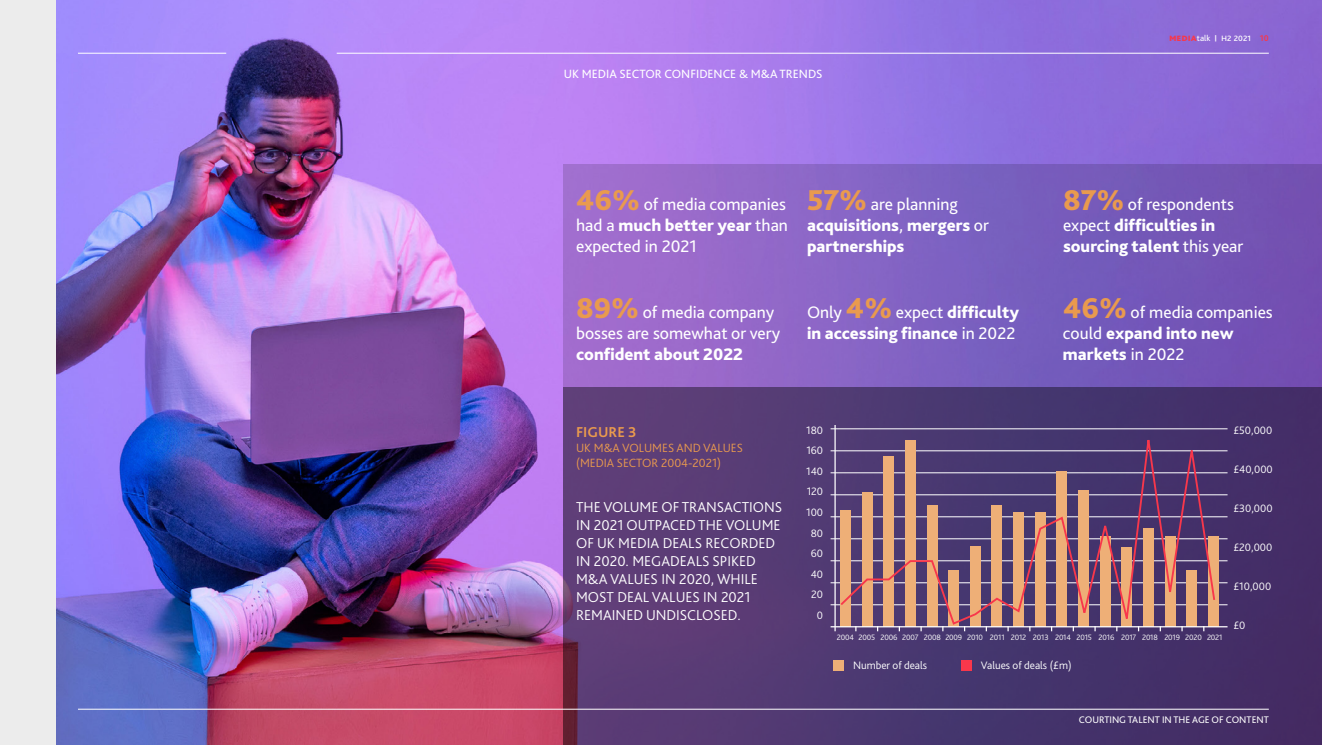
<style>
.page{position:relative;width:1322px;height:745px;background:#fff}
.page>*{position:absolute;margin:0;border:0;box-sizing:border-box;transform-origin:0 0}
.t1{font:800 17.5px/21px "Bliss Pro";color:#fff}
.t2{font:17.5px/21px "Bliss Pro";color:#fff}
.t3{font:300 15px/18px "Bliss Pro";color:#fff}
.t4{font:700 15px "Bliss Pro";color:#e99a4e}
.t5{font:300 12.5px/15px "Bliss Pro";color:#e99a4e}
.t6{font:12.5px "Bliss Pro";color:#fff}
.t7{font:300 11.25px/20.6px "Bliss Pro";color:#fff;text-align:right}
.t8{font:10px "Bliss Pro";color:#fff}
.t9{font:300 8.12px "Bliss Pro";letter-spacing:-.02em;color:#fff}
.s1{font-weight:800;color:#f8374b}
.s2{font-size:8.75px}
.s3{font-weight:800;font-size:6.25px}
.s4{font-weight:700;font-size:8.75px;color:#f8374b}
.s5{font-weight:800;font-size:30px;color:#e99a4e}
.s6{font-weight:800}
.s7{font-size:30px;color:#e99a4e}
.s8{font-weight:400}
</style>
<div class="page">
<img style="left:56px;top:0;width:1266px;height:744px">
<hr style="left:337px;top:53px;width:932px;height:1px;background:#fff">
<hr style="left:78px;top:53px;width:148px;height:1px;background:#fff">
<div style="left:563px;top:386px;width:759px;height:358px;background:linear-gradient(to right,#5d4078,#3c2d66)"></div>
<hr style="left:834px;top:424px;width:2px;height:207px;background:#fff">
<hr style="left:830px;top:604px;width:397px;height:1px;background:#fff">
<hr style="left:830px;top:582px;width:397px;height:1px;background:#fff">
<hr style="left:830px;top:560px;width:397px;height:1px;background:#fff">
<hr style="left:830px;top:538px;width:397px;height:1px;background:#fff">
<hr style="left:830px;top:516px;width:397px;height:1px;background:#fff">
<hr style="left:830px;top:494px;width:397px;height:1px;background:#fff">
<hr style="left:830px;top:472px;width:397px;height:1px;background:#fff">
<hr style="left:830px;top:450px;width:397px;height:1px;background:#fff">
<hr style="left:830px;top:428px;width:397px;height:1px;background:#fff">
<div style="left:1208px;top:536px;width:10px;height:90px;background:#eeaf77"></div>
<svg style="left:838px;top:425px;width:378px;height:204px;background:#7f5d74"></svg>
<hr style="left:830px;top:625px;width:397px;height:2px;background:#fff">
<div style="left:833px;top:659px;width:11px;height:11px;background:#eeaf77"></div>
<div style="left:961px;top:659px;width:11px;height:11px;background:#f8374b"></div>
<div style="left:563px;top:164px;width:759px;height:222px;background:linear-gradient(to right,#a071d1,#6850b1)"></div>
<hr style="left:78px;top:708px;width:1191px;height:1px;background:#fff">
<div style="left:0;top:0;width:56px;height:744px;background:#ececec"></div>
<p class="t6" style="left:564px;top:66px;width:260px">UK MEDIA SECTOR CONFIDENCE &amp; M&amp;A TRENDS</p>
<p class="t8" style="left:1169px;top:32px;width:101px"><span class="s1">media</span><span class="s2">talk</span> <span class="s3">|</span> h2 2021 <span class="s4">10</span></p>
<p class="t2" style="left:576px;top:193px;width:213px;text-align:justify"><span class="s5">46%</span> of media companies had a <span class="s6">much better year</span> than expected in 2021</p>
<p class="t2" style="left:576px;top:301px;width:206px"><span class="s5">89%</span> of media company bosses are somewhat or very</p>
<p class="t1" style="left:576px;top:343px;width:168px">confident about 2022</p>
<p class="t1" style="left:807px;top:193px;width:183px"><span class="s7">57%</span> <span class="s8">are planning </span>acquisitions<span class="s8">,</span> mergers <span class="s8">or </span>partnerships</p>
<p class="t1" style="left:807px;top:301px;width:214px"><span class="s8">Only</span> <span class="s7">4%</span> <span class="s8">expect</span> difficulty in accessing finance <span class="s8">in 2022</span></p>
<p class="t1" style="left:1063px;top:193px;width:182px"><span class="s7">87%</span> <span class="s8">of respondents expect</span> difficulties in sourcing talent <span class="s8">this year</span></p>
<p class="t2" style="left:1063px;top:301px;width:211px"><span class="s5">46%</span> of media companies could <span class="s6">expand into new markets</span> in 2022</p>
<p class="t4" style="left:576px;top:422px;width:62px">FIGURE 3</p>
<p class="t5" style="left:576px;top:439px;width:168px">UK M&amp;A VOLUMES AND VALUES (MEDIA SECTOR 2004-2021)</p>
<p class="t3" style="left:576px;top:497px;width:208px">THE VOLUME OF TRANSACTIONS<br>IN 2021 OUTPACED THE VOLUME<br>OF UK MEDIA DEALS RECORDED<br>IN 2020. MEGADEALS SPIKED<br>M&amp;A VALUES IN 2020, WHILE<br>MOST DEAL VALUES IN 2021<br>REMAINED UNDISCLOSED.</p>
<p class="t7" style="left:806px;top:419px;width:19px">180<br>160<br>140<br>120<br>100<br>80<br>60<br>40<br>20<br>0</p>
<p class="t7" style="left:1233px;top:420px;width:40px">£50,000</p>
<p class="t7" style="left:1233px;top:459px;width:41px">£40,000</p>
<p class="t7" style="left:1233px;top:498px;width:41px">£30,000</p>
<p class="t7" style="left:1233px;top:536px;width:40px">£20,000</p>
<p class="t7" style="left:1233px;top:575px;width:39px">£10,000</p>
<p class="t7" style="left:1233px;top:614px;width:14px">£0</p>
<p class="t9" style="left:837px;top:632px;width:387px">2004 2005 2006 2007 2008 2009 2010 2011 2012 2013 2014 2015 2016 2017 2018 2019 2020 2021</p>
<p class="t7" style="left:981px;top:654px;width:92px">Values of deals (£m)</p>
<p class="t7" style="left:853px;top:654px;width:76px">Number of deals</p>
<p class="t8" style="left:1078px;top:713px;width:192px">COURTING TALENT IN THE AGE OF CONTENT</p>
</div>
